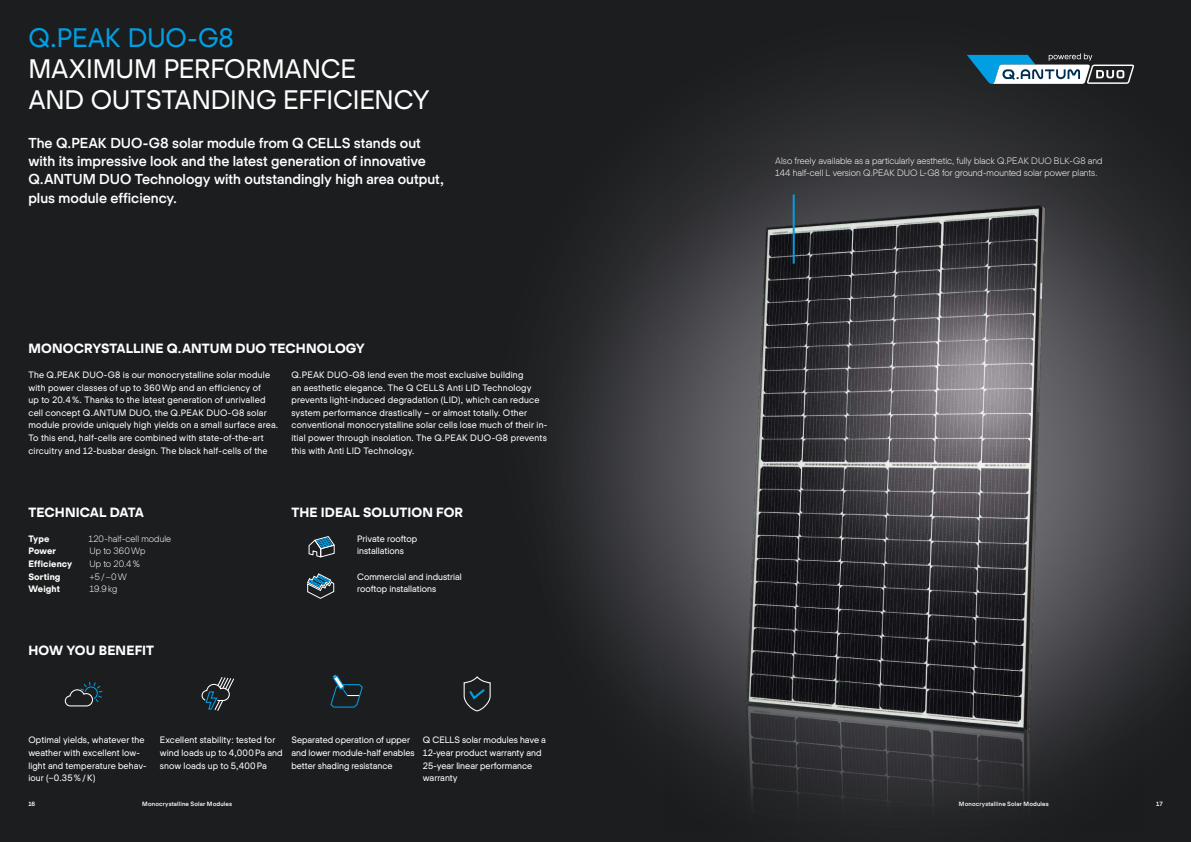
<style>
.page{position:relative;width:1191px;height:842px;background:#1c1d1e}
.page>*{position:absolute;margin:0;border:0;box-sizing:border-box;transform-origin:0 0}
.t1{font:26px/31.2px "Actual R";letter-spacing:-.01em;color:#fff}
.t2{font:26px "Actual R";letter-spacing:-.01em;color:#009fe3}
.t3{font:14px/18.2px "Actual M";color:#fff}
.t4{font:13px "Actual B";letter-spacing:.01em;color:#fff}
.t5{font:9px/12.6px "Actual R";letter-spacing:.015em;color:#fff}
.t6{font:9px/12.6px "Actual L";letter-spacing:.005em;color:#fff}
.t7{font:9px "Actual B";letter-spacing:.01em;color:#fff}
.t8{font:6px "Actual M";letter-spacing:.025em;color:#fff}
</style>
<div class="page">
<svg style="left:554px;top:66px;width:637px;height:655px"></svg>
<svg style="left:308px;top:536px;width:27px;height:22px"></svg>
<svg style="left:307px;top:573px;width:27px;height:26px"></svg>
<svg style="left:330px;top:674px;width:33px;height:34px"></svg>
<svg style="left:64px;top:681px;width:39px;height:26px"></svg>
<svg style="left:201px;top:677px;width:33px;height:34px"></svg>
<svg style="left:463px;top:676px;width:28px;height:36px"></svg>
<svg style="left:966px;top:53px;width:168px;height:31px"></svg>
<img style="left:663px;top:151px;width:481px;height:668px">
<hr style="left:792px;top:194px;width:2px;height:70px;background:#009fe3">
<h1 class="t2" style="left:28px;top:23px;width:207px">Q.PEAK DUO-G8</h1>
<h1 class="t1" style="left:28px;top:53px;width:403px">MAXIMUM PERFORMANCE<br>AND OUTSTANDING EFFICIENCY</h1>
<h2 class="t3" style="left:28px;top:134px;width:417px">The Q.PEAK DUO-G8 solar module from Q CELLS stands out with its impressive look and the latest generation of innovative Q.ANTUM DUO Technology with outstandingly high area output, plus module efficiency.</h2>
<h3 class="t4" style="left:28px;top:340px;width:338px">MONOCRYSTALLINE Q.ANTUM DUO TECHNOLOGY</h3>
<p class="t5" style="left:28px;top:368px;width:251px">The Q.PEAK DUO-G8 is our monocrystalline solar module with power classes of up to 360Wp and an efficiency of<br>up to 20.4%. Thanks to the latest generation of unrivalled cell concept Q.ANTUM DUO, the Q.PEAK DUO-G8 solar module provide uniquely high yields on a small surface area.<br>To this end, half-cells are combined with state-of-the-art circuitry and 12-busbar design. The black half-cells of the</p>
<p class="t5" style="left:291px;top:368px;width:257px">Q.PEAK DUO-G8 lend even the most exclusive building<br>an aesthetic elegance. The Q CELLS Anti LID Technology prevents light-induced degradation (LID), which can reduce system performance drastically – or almost totally. Other conventional monocrystalline solar cells lose much of their in&shy;itial power through insolation. The Q.PEAK DUO-G8 prevents this with Anti LID Technology.</p>
<h3 class="t4" style="left:28px;top:504px;width:117px">TECHNICAL DATA</h3>
<p class="t7" style="left:28px;top:533px;width:23px">Type</p>
<p class="t6" style="left:88px;top:532px;width:84px">120-half-cell module</p>
<p class="t7" style="left:28px;top:546px;width:29px">Power</p>
<p class="t6" style="left:89px;top:545px;width:57px">Up to 360Wp</p>
<p class="t7" style="left:28px;top:558px;width:45px">Efficiency</p>
<p class="t6" style="left:89px;top:557px;width:52px">Up to 20.4%</p>
<p class="t7" style="left:28px;top:571px;width:34px">Sorting</p>
<p class="t6" style="left:89px;top:570px;width:39px">+5/−0W</p>
<p class="t7" style="left:28px;top:583px;width:33px">Weight</p>
<p class="t6" style="left:89px;top:583px;width:29px">19.9kg</p>
<h3 class="t4" style="left:28px;top:643px;width:127px">HOW YOU BENEFIT</h3>
<h3 class="t4" style="left:291px;top:504px;width:173px">THE IDEAL SOLUTION FOR</h3>
<p class="t5" style="left:357px;top:532px;width:62px">Private rooftop installations</p>
<p class="t5" style="left:357px;top:570px;width:106px">Commercial and industrial rooftop installations</p>
<p class="t5" style="left:28px;top:734px;width:120px">Optimal yields, whatever the weather with excellent low&shy;light and temperature behav&shy;iour (−0.35%/K)</p>
<p class="t5" style="left:160px;top:734px;width:124px">Excellent stability: tested for wind loads up to 4,000Pa and snow loads up to 5,400Pa</p>
<p class="t5" style="left:291px;top:734px;width:125px">Separated operation of upper and lower module-half enables better shading resistance</p>
<p class="t5" style="left:423px;top:734px;width:125px">Q CELLS solar modules have a<br>12-year product warranty and<br>25-year linear performance warranty</p>
<p class="t6" style="left:775px;top:154px;width:329px">Also freely available as a particularly aesthetic, fully black Q.PEAK DUO BLK-G8 and<br>144 half-cell L version Q.PEAK DUO L-G8 for ground-mounted solar power plants.</p>
<p class="t8" style="left:28px;top:801px;width:8px">16</p>
<p class="t8" style="left:142px;top:801px;width:91px">Monocrystalline Solar Modules</p>
<p class="t8" style="left:959px;top:801px;width:91px">Monocrystalline Solar Modules</p>
<p class="t8" style="left:1156px;top:801px;width:8px">17</p>
</div>
